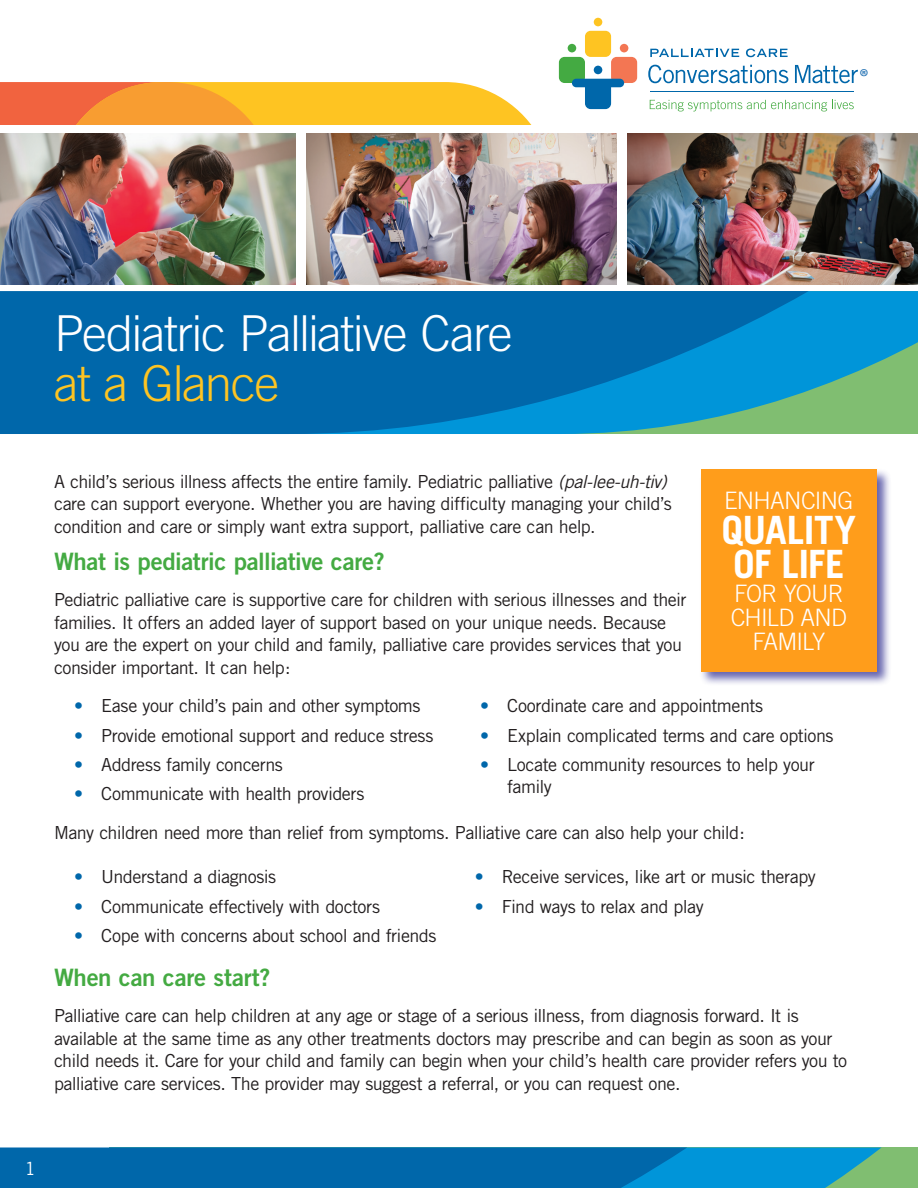
<style>
.page{position:relative;width:918px;height:1188px;background:#fff}
.page>*{position:absolute;margin:0;border:0;box-sizing:border-box;transform-origin:0 0}
.White_Headline{font:300 49.5px "Trade Gothic";letter-spacing:-.03em;color:#fff}
.White_Headline-2{font:300 49.5px "Trade Gothic";letter-spacing:-.03em;color:#fec422}
.Body_Copy{font:700 39px/34.5px "Trade Gothic";letter-spacing:-.01em;color:#fff}
.Subhead{font:24px "Trade Gothic Bold Two";letter-spacing:-.015em;color:#44aa42}
.Body_Copy-2{font:300 24px/24px "Trade Gothic";letter-spacing:-.035em;color:#fff}
.t1{font:21.75px "Myriad Pro";color:#1468ae}
.Body_Copy-3{font:18px/22.5px "Trade Gothic";letter-spacing:-.03em;color:#231f20}
.t2{font:18px "Trade Gothic";color:#fff}
.s1{font-style:italic}
.s2{color:#0067aa}
</style>
<div class="page">
<svg style="left:809px;top:291px;width:109px;height:143px;background:#3ba7a8"></svg>
<svg style="left:0;top:291px;width:809px;height:143px;background:#0372b0"></svg>
<img style="left:0;top:134px;width:296px;height:151px">
<img style="left:307px;top:134px;width:310px;height:151px">
<img style="left:627px;top:134px;width:291px;height:151px">
<div style="left:585px;top:31px;width:26px;height:26px;background:#fec422;border-radius:6px"></div>
<div style="left:594px;top:18px;width:8px;height:8px;background:#fec422;border-radius:50%"></div>
<div style="left:611px;top:57px;width:26px;height:26px;background:#f37653;border-radius:6px"></div>
<div style="left:620px;top:44px;width:8px;height:8px;background:#f37653;border-radius:50%"></div>
<div style="left:559px;top:57px;width:26px;height:26px;background:#44aa42;border-radius:6px"></div>
<div style="left:568px;top:44px;width:8px;height:8px;background:#44aa42;border-radius:50%"></div>
<div style="left:594px;top:66px;width:8px;height:8px;background:#0067aa;border-radius:50%"></div>
<svg style="left:572px;top:79px;width:52px;height:30px"></svg>
<svg style="left:648px;top:65px;width:140px;height:18px"></svg>
<svg style="left:795px;top:65px;width:63px;height:18px"></svg>
<svg style="left:650px;top:100px;width:204px;height:11px"></svg>
<hr style="left:650px;top:92px;width:204px;height:1px;background:#0067aa">
<svg style="left:650px;top:49px;width:89px;height:8px"></svg>
<svg style="left:746px;top:48px;width:42px;height:9px"></svg>
<svg style="left:0;top:82px;width:531px;height:42px;background:#faab36"></svg>
<div style="left:699px;top:468px;width:193px;height:219px;background:#323092;opacity:.75"></div>
<div style="left:701px;top:470px;width:176px;height:202px;background:#ff9d1b"></div>
<div style="left:109px;top:1148px;width:809px;height:40px;background:#80be71"></div>
<svg style="left:0;top:1148px;width:881px;height:40px;background:#0374b2"></svg>
<p class="t1" style="left:859px;top:64px;width:11px">®</p>
<p class="White_Headline" style="left:54px;top:304px;width:460px">Pediatric Palliative Care</p>
<p class="White_Headline-2" style="left:54px;top:354px;width:227px">at a Glance</p>
<p class="Body_Copy-3" style="left:54px;top:470px;width:619px">A child’s serious illness affects the entire family. Pediatric palliative <span class="s1">(pal-lee-uh-tiv) </span>care can support everyone. Whether you are having difficulty managing your child’s condition and care or simply want extra support, palliative care can help.</p>
<p class="Subhead" style="left:54px;top:547px;width:332px">What is pediatric palliative care?</p>
<p class="Body_Copy-3" style="left:54px;top:589px;width:634px">Pediatric palliative care is supportive care for children with serious illnesses and their families. It offers an added layer of support based on your unique needs. Because you are the expert on your child and family, palliative care provides services that you consider important. It can help:</p>
<p class="Body_Copy-3" style="left:74px;top:695px;width:348px"><span class="s2">•</span> Ease your child’s pain and other symptoms</p>
<p class="Body_Copy-3" style="left:74px;top:724px;width:361px"><span class="s2">•</span> Provide emotional support and reduce stress</p>
<p class="Body_Copy-3" style="left:74px;top:753px;width:210px"><span class="s2">•</span> Address family concerns</p>
<p class="Body_Copy-3" style="left:74px;top:782px;width:292px"><span class="s2">•</span> Communicate with health providers</p>
<p class="Body_Copy-2" style="left:724px;top:489px;width:131px">ENHANCING</p>
<p class="Body_Copy" style="left:722px;top:512px;width:136px">QUALITY<br>OF LIFE</p>
<p class="Body_Copy-2" style="left:731px;top:582px;width:118px">FOR YOUR<br>CHILD AND</p>
<p class="Body_Copy-2" style="left:752px;top:630px;width:75px">FAMILY</p>
<p class="Body_Copy-3" style="left:480px;top:695px;width:285px"><span class="s2">•</span> Coordinate care and appointments</p>
<p class="Body_Copy-3" style="left:480px;top:724px;width:355px"><span class="s2">•</span> Explain complicated terms and care options</p>
<p class="Body_Copy-3" style="left:507px;top:753px;width:309px;text-indent:-27px"><span class="s2">•</span> Locate community resources to help your family</p>
<p class="Body_Copy-3" style="left:54px;top:821px;width:692px">Many children need more than relief from symptoms. Palliative care can also help your child:</p>
<p class="Body_Copy-3" style="left:74px;top:865px;width:204px"><span class="s2">•</span> Understand a diagnosis</p>
<p class="Body_Copy-3" style="left:74px;top:895px;width:307px"><span class="s2">•</span> Communicate effectively with doctors</p>
<p class="Body_Copy-3" style="left:74px;top:924px;width:364px"><span class="s2">•</span> Cope with concerns about school and friends</p>
<p class="Body_Copy-3" style="left:475px;top:865px;width:343px"><span class="s2">•</span> Receive services, like art or music therapy</p>
<p class="Body_Copy-3" style="left:475px;top:895px;width:230px"><span class="s2">•</span> Find ways to relax and play</p>
<p class="Subhead" style="left:54px;top:963px;width:218px">When can care start?</p>
<p class="Body_Copy-3" style="left:54px;top:1004px;width:795px">Palliative care can help children at any age or stage of a serious illness, from diagnosis forward. It is available at the same time as any other treatments doctors may prescribe and can begin as soon as your child needs it. Care for your child and family can begin when your child’s health care provider refers you to palliative care services. The provider may suggest a referral, or you can request one.</p>
<p class="t2" style="left:25px;top:1157px;width:12px">1</p>
</div>
